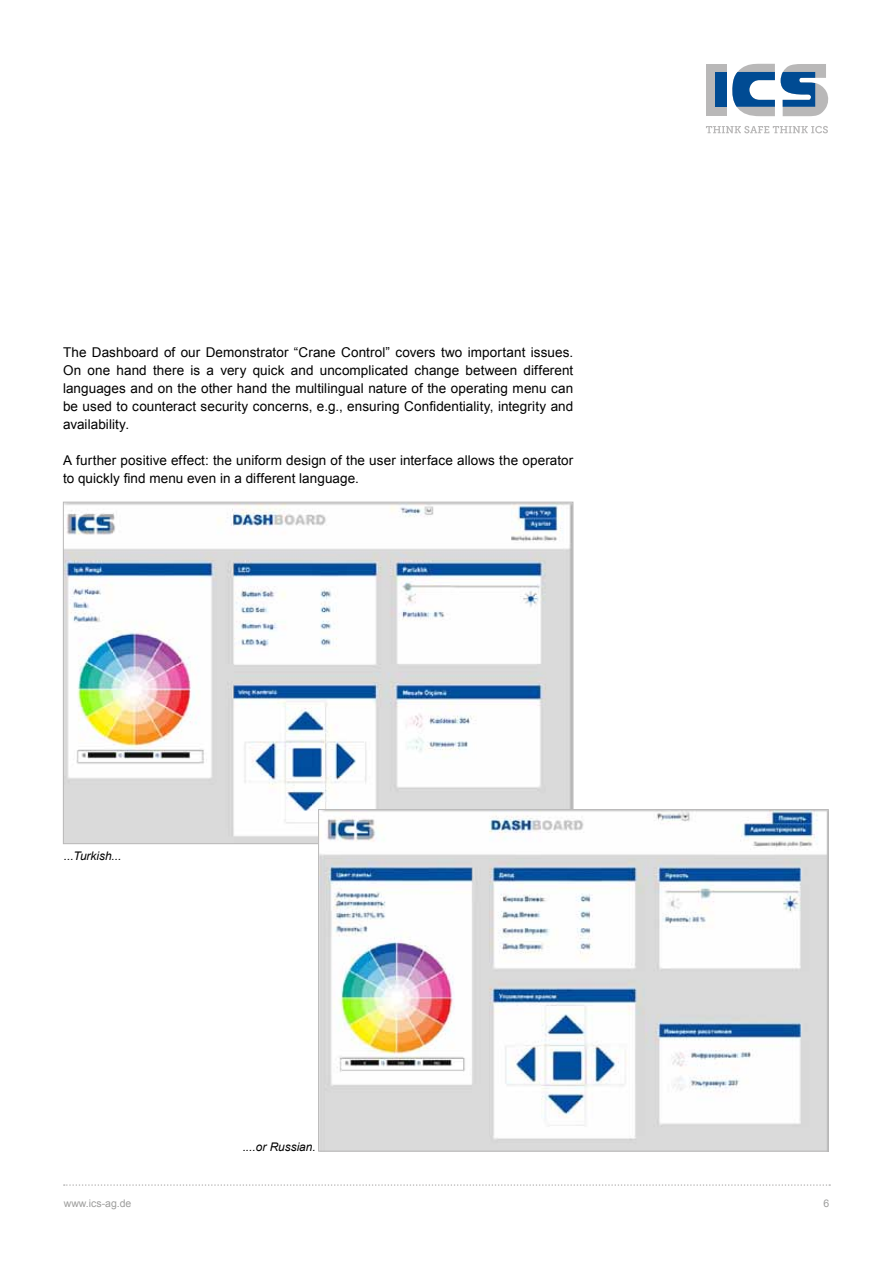
<style>
.page{position:relative;width:893px;height:1263px;background:#fff}
.page>*{position:absolute;margin:0;border:0;box-sizing:border-box;transform-origin:0 0}
.t1{font:13.5px/18px "Arial";letter-spacing:.005em;color:#000;text-align:justify}
.t2{font:italic 11.85px "Arial";color:#000}
.t3{font:10.5px "Arial";color:#9d9d9c}
</style>
<div class="page">
<div style="left:706px;top:64px;width:20px;height:51px;background:#b9b8b8"></div>
<svg style="left:732px;top:64px;width:43px;height:52px"></svg>
<div style="left:715px;top:72px;width:11px;height:35px;background:#004b93"></div>
<svg style="left:781px;top:64px;width:48px;height:52px"></svg>
<svg style="left:706px;top:126px;width:122px;height:7px"></svg>
<svg style="left:64px;top:1184px;width:766px;height:2px"></svg>
<img style="left:65px;top:504px;width:506px;height:338px">
<img style="left:320px;top:811px;width:506px;height:338px">
<p class="t1" style="left:63px;top:343px;width:512px">The Dashboard of our Demonstrator “Crane Control” covers two important issues.<br>On one hand there is a very quick and uncomplicated change between different languages and on the other hand the multilingual nature of the operating menu can be used to counteract security concerns, e.g., ensuring Confidentiality, integrity and availability.</p>
<p class="t1" style="left:63px;top:451px;width:512px">A further positive effect: the uniform design of the user interface allows the operator to quickly find menu even in a different language.</p>
<p class="t2" style="left:64px;top:849px;width:59px">...Turkish...</p>
<p class="t2" style="left:243px;top:1139px;width:75px">....or Russian.</p>
<p class="t3" style="left:64px;top:1196px;width:69px">www.ics-ag.de</p>
<p class="t3" style="left:823px;top:1196px;width:7px">6</p>
</div>
